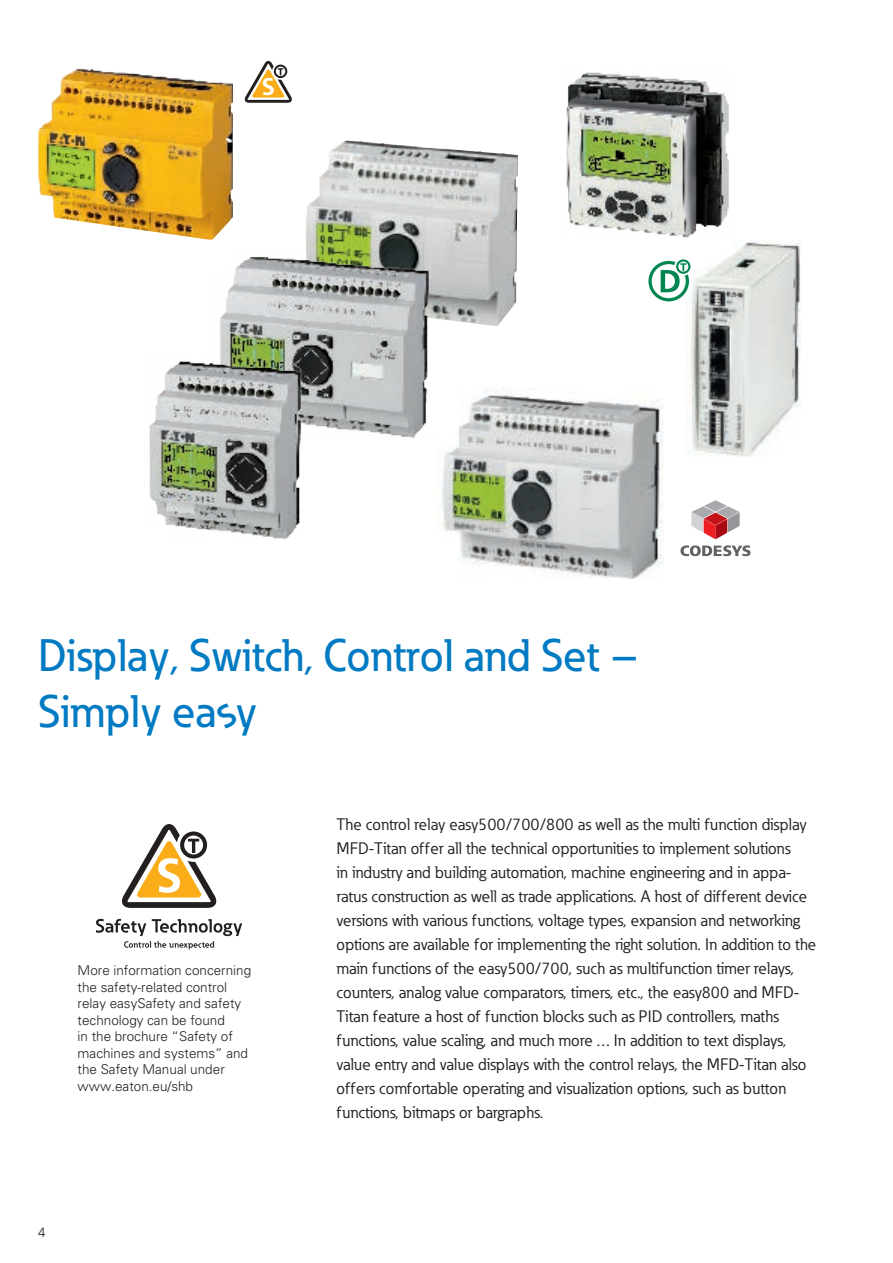
<style>
.page{position:relative;width:893px;height:1263px;background:#fff}
.page>*{position:absolute;margin:0;border:0;box-sizing:border-box;transform-origin:0 0}
.t1{font:500 45px/55.5px "Eaton";color:#007ac2}
.t2{font:16.5px/24px "Eaton";color:#231f20}
.t3{font:300 13.5px/16.5px "Univers";color:#231f20}
.s1{font-family:"Eaton Easy Medium";font-weight:400}
</style>
<div class="page">
<img style="left:690px;top:241px;width:111px;height:216px">
<img style="left:38px;top:69px;width:195px;height:171px">
<img style="left:566px;top:72px;width:163px;height:166px">
<img style="left:306px;top:140px;width:212px;height:186px">
<img style="left:220px;top:252px;width:212px;height:187px">
<img style="left:149px;top:357px;width:155px;height:183px">
<svg style="left:121px;top:824px;width:96px;height:84px"></svg>
<svg style="left:96px;top:919px;width:146px;height:30px"></svg>
<svg style="left:244px;top:60px;width:48px;height:43px"></svg>
<img style="left:442px;top:387px;width:221px;height:192px">
<svg style="left:680px;top:545px;width:70px;height:11px"></svg>
<svg style="left:691px;top:500px;width:49px;height:39px"></svg>
<svg style="left:648px;top:259px;width:42px;height:42px"></svg>
<h1 class="t1" style="left:38px;top:627px;width:601px">Display, Switch, Control and Set –<br>Simply ea<span class="s1">s</span>y</h1>
<p class="t3" style="left:78px;top:962px;width:175px">More information concerning the safety-related control relay easySafety and safety technology can be found<br>in the brochure “Safety of machines and systems” and the Safety Manual under www.eaton.eu/shb</p>
<p class="t3" style="left:38px;top:1224px;width:9px">4</p>
<p class="t2" style="left:336px;top:812px;width:481px">The control relay easy500/700/800 as well as the multi function display MFD-Titan offer all the technical opportunities to implement solutions<br>in industry and building automation, machine engineering and in appa&shy;ratus construction as well as trade applications. A host of different device versions with various functions, voltage types, expansion and networking options are available for implementing the right solution. In addition to the main functions of the easy500/700, such as multifunction timer relays, counters, analog value comparators, timers, etc., the easy800 and MFD-Titan feature a host of function blocks such as PID controllers, maths functions, value scaling, and much more … In addition to text displays, value entry and value displays with the control relays, the MFD-Titan also offers comfortable operating and visualization options, such as button functions, bitmaps or bargraphs.</p>
</div>
